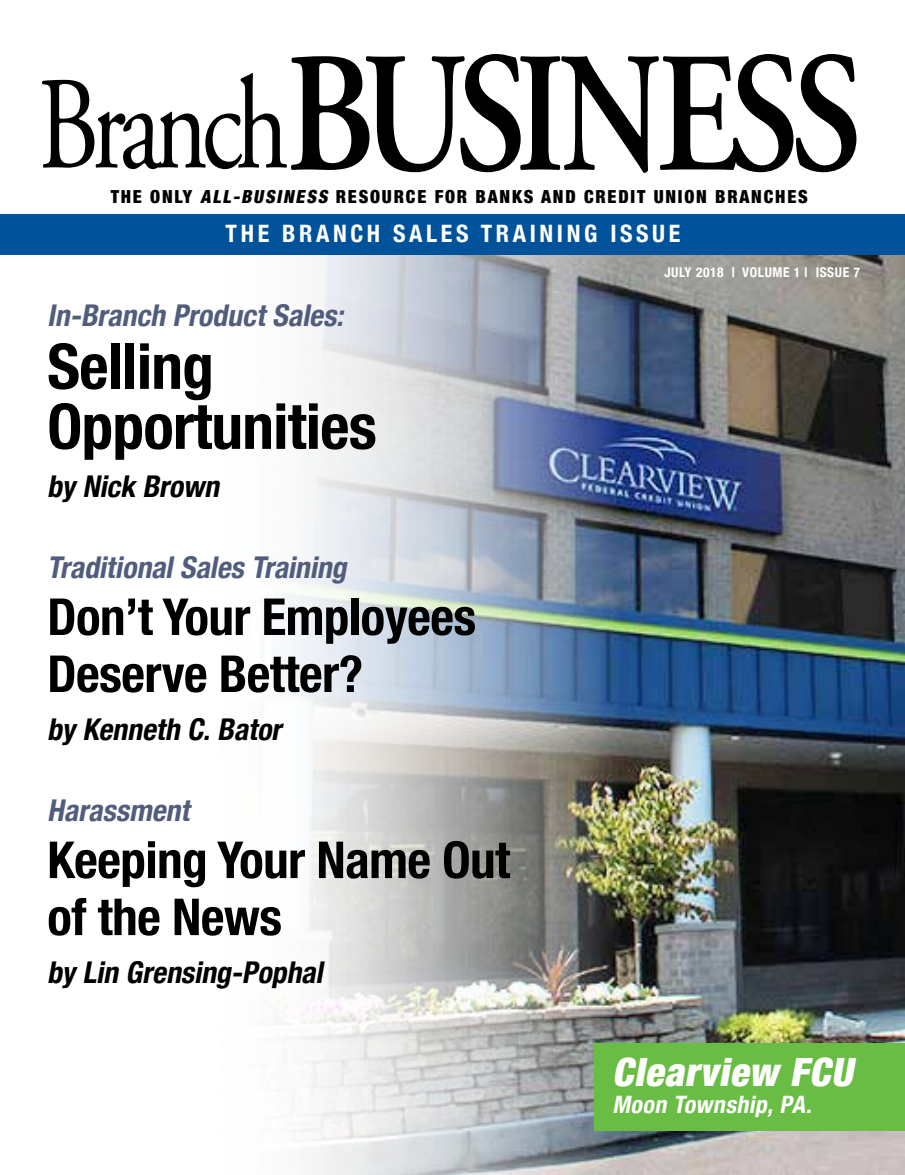
<style>
.page{position:relative;width:905px;height:1175px;background:#fff}
.page>*{position:absolute;margin:0;border:0;box-sizing:border-box;transform-origin:0 0}
.t1{font:700 condensed 63px/60px "Helvetica Neue";letter-spacing:-.01em;color:#000}
.t2{font:700 condensed 51px/57px "Helvetica Neue";letter-spacing:-.01em;color:#000}
.t3{font:italic 900 condensed 39px "Helvetica Neue";color:#fff}
.t4{font:italic 700 condensed 30px "Helvetica Neue";color:#505d7d}
.t5{font:italic 700 condensed 30px "Helvetica Neue";color:#000}
.t6{font:700 condensed 24px "Helvetica Neue";letter-spacing:.15em;color:#fff}
.t7{font:italic 700 condensed 24px "Helvetica Neue";color:#fff}
.t8{font:900 condensed 18px "Helvetica Neue";letter-spacing:.1em;color:#000}
.t9{font:700 condensed 13.5px "Helvetica Neue";letter-spacing:.04em;color:#fff}
.s1{font-style:italic}
</style>
<div class="page">
<img style="left:282px;top:255px;width:622px;height:919px">
<div style="left:0;top:214px;width:904px;height:41px;background:#00529b"></div>
<svg style="left:42px;top:73px;width:245px;height:96px"></svg>
<svg style="left:291px;top:54px;width:565px;height:119px"></svg>
<div style="left:594px;top:1043px;width:310px;height:88px;background:#69bd45"></div>
<p class="t8" style="left:111px;top:181px;width:698px">THE ONLY <span class="s1">ALL-BUSINESS</span> RESOURCE FOR BANKS AND CREDIT UNION BRANCHES</p>
<p class="t6" style="left:225px;top:214px;width:456px">THE BRANCH SALES TRAINING ISSUE</p>
<p class="t9" style="left:664px;top:261px;width:197px">JULY 2018 | VOLUME 1 | ISSUE 7</p>
<p class="t4" style="left:47px;top:290px;width:305px">In-Branch ProductSales:</p>
<p class="t1" style="left:47px;top:332px;width:331px">Selling<br>Opportunities</p>
<p class="t5" style="left:47px;top:461px;width:181px">byNick Brown</p>
<p class="t4" style="left:47px;top:542px;width:309px">TraditionalSalesTraining</p>
<p class="t2" style="left:47px;top:585px;width:430px">Don’t Your Employees<br>Deserve Better?</p>
<p class="t5" style="left:47px;top:704px;width:243px">byKenneth C.Bator</p>
<p class="t4" style="left:47px;top:785px;width:152px">Harassment</p>
<p class="t2" style="left:47px;top:828px;width:464px">Keeping Your Name Out of the News</p>
<p class="t5" style="left:47px;top:947px;width:285px">byLin Grensing-Pophal</p>
<p class="t3" style="left:612px;top:1040px;width:252px">Clearview FCU</p>
<p class="t7" style="left:612px;top:1084px;width:207px">Moon Township,PA.</p>
</div>
